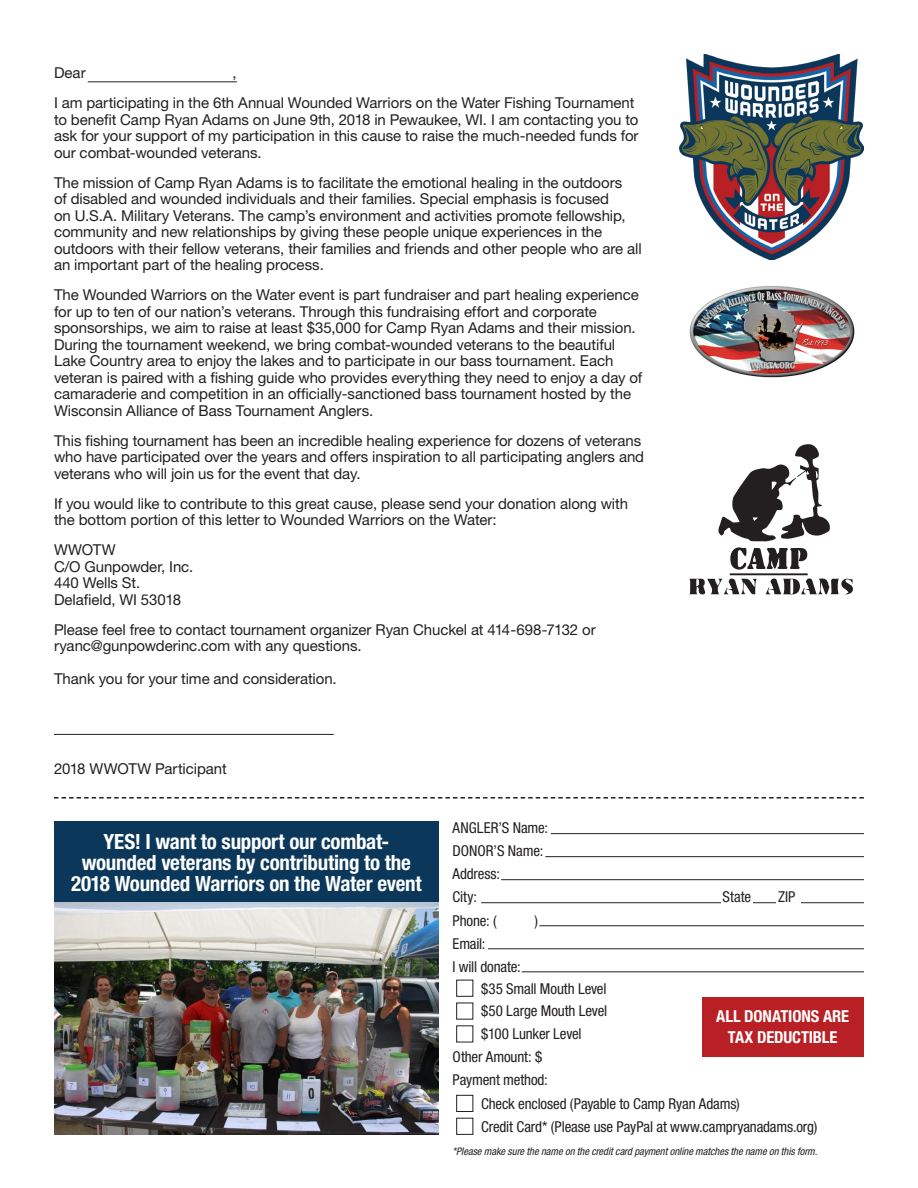
<style>
.page{position:relative;width:918px;height:1188px;background:#fff}
.page>*{position:absolute;margin:0;border:0;box-sizing:border-box;transform-origin:0 0}
.t1{font:700 condensed 21px/21px "Helvetica Neue LT Std";letter-spacing:-.01em;color:#fff;text-align:center}
.t2{font:700 condensed 16.5px/21px "Helvetica Neue LT Std";letter-spacing:-.005em;color:#fff;text-align:center}
.t3{font:15px/16.5px "Helvetica Neue LT Std";letter-spacing:-.005em;color:#231f20}
.t4{font:condensed 15px "Helvetica Neue LT Std";letter-spacing:-.01em;color:#231f20}
.t5{font:italic condensed 10.5px "Helvetica Neue LT Std";letter-spacing:-.005em;color:#231f20}
</style>
<div class="page">
<hr style="left:481px;top:902px;width:383px;height:1px;background:#231f20">
<div style="left:721px;top:889px;width:32px;height:18px;background:#fff"></div>
<div style="left:776px;top:888px;width:25px;height:18px;background:#fff"></div>
<hr style="left:88px;top:81px;width:149px;height:1px;background:#231f20">
<svg style="left:54px;top:797px;width:810px;height:2px"></svg>
<div style="left:54px;top:821px;width:385px;height:88px;background:#0b375a"></div>
<hr style="left:551px;top:833px;width:313px;height:1px;background:#231f20">
<hr style="left:545px;top:856px;width:319px;height:1px;background:#231f20">
<hr style="left:501px;top:879px;width:363px;height:1px;background:#231f20">
<hr style="left:539px;top:925px;width:325px;height:1px;background:#231f20">
<hr style="left:488px;top:948px;width:376px;height:1px;background:#231f20">
<hr style="left:522px;top:971px;width:342px;height:1px;background:#231f20">
<div style="left:456px;top:980px;width:17px;height:17px;border:1px solid #231f20"></div>
<div style="left:456px;top:1095px;width:17px;height:17px;border:1px solid #231f20"></div>
<div style="left:456px;top:1118px;width:17px;height:17px;border:1px solid #231f20"></div>
<img style="left:680px;top:54px;width:184px;height:206px">
<img style="left:689px;top:286px;width:166px;height:92px">
<div style="left:702px;top:997px;width:162px;height:59px;background:#b82025"></div>
<img style="left:54px;top:903px;width:385px;height:232px">
<svg style="left:689px;top:444px;width:164px;height:151px"></svg>
<hr style="left:54px;top:734px;width:280px;height:1px;background:#231f20">
<p class="t3" style="left:54px;top:64px;width:33px">Dear</p>
<p class="t3" style="left:233px;top:64px;width:6px">,</p>
<p class="t3" style="left:54px;top:94px;width:586px">I am participating in the 6th Annual Wounded Warriors on the Water Fishing Tournament to benefit Camp Ryan Adams on June 9th, 2018 in Pewaukee, WI. I am contacting you to ask for your support of my participation in this cause to raise the much-needed funds for our combat-wounded veterans.</p>
<p class="t3" style="left:54px;top:174px;width:589px">The mission of Camp Ryan Adams is to facilitate the emotional healing in the outdoors<br>of disabled and wounded individuals and their families. Special emphasis is focused<br>on U.S.A. Military Veterans. The camp’s environment and activities promote fellowship, community and new relationships by giving these people unique experiences in the outdoors with their fellow veterans, their families and friends and other people who are all an important part of the healing process.</p>
<p class="t3" style="left:54px;top:286px;width:590px">The Wounded Warriors on the Water event is part fundraiser and part healing experience for up to ten of our nation’s veterans. Through this fundraising effort and corporate sponsorships, we aim to raise at least $35,000 for Camp Ryan Adams and their mission.<br>During the tournament weekend, we bring combat-wounded veterans to the beautiful Lake Country area to enjoy the lakes and to participate in our bass tournament. Each veteran is paired with a fishing guide who provides everything they need to enjoy a day of camaraderie and competition in an officially-sanctioned bass tournament hosted by the Wisconsin Alliance of Bass Tournament Anglers.</p>
<p class="t3" style="left:54px;top:432px;width:592px">This fishing tournament has been an incredible healing experience for dozens of veterans who have participated over the years and offers inspiration to all participating anglers and veterans who will join us for the event that day.</p>
<p class="t3" style="left:54px;top:495px;width:576px">If you would like to contribute to this great cause, please send your donation along with the bottom portion of this letter to Wounded Warriors on the Water:</p>
<p class="t3" style="left:54px;top:541px;width:141px">WWOTW<br>C/O Gunpowder, Inc.<br>440 Wells St.<br>Delafield, WI 53018</p>
<p class="t3" style="left:54px;top:621px;width:543px">Please feel free to contact tournament organizer Ryan Chuckel at 414-698-7132 or ryanc@gunpowderinc.com with any questions.</p>
<p class="t3" style="left:54px;top:670px;width:284px">Thank you for your time and consideration.</p>
<p class="t3" style="left:54px;top:760px;width:174px">2018 WWOTW Participant</p>
<p class="t1" style="left:71px;top:831px;width:352px">YES! I want to support our combat&shy;wounded veterans by contributing to the<br>2018 Wounded Warriors on the Water event</p>
<p class="t4" style="left:453px;top:819px;width:97px">ANGLER’S Name:</p>
<p class="t4" style="left:453px;top:842px;width:92px">DONOR’S Name:</p>
<p class="t4" style="left:453px;top:865px;width:49px">Address:</p>
<p class="t4" style="left:453px;top:888px;width:26px">City:</p>
<p class="t4" style="left:723px;top:888px;width:30px">State</p>
<p class="t4" style="left:778px;top:888px;width:19px">ZIP</p>
<p class="t4" style="left:453px;top:912px;width:46px">Phone: (</p>
<p class="t4" style="left:534px;top:912px;width:5px">)</p>
<p class="t4" style="left:453px;top:935px;width:35px">Email:</p>
<p class="t4" style="left:453px;top:958px;width:70px">I will donate:</p>
<p class="t4" style="left:481px;top:980px;width:127px">$35 Small Mouth Level</p>
<p class="t4" style="left:481px;top:1002px;width:128px">$50 Large Mouth Level</p>
<p class="t4" style="left:481px;top:1025px;width:102px">$100 Lunker Level</p>
<p class="t4" style="left:453px;top:1048px;width:91px">Other Amount: $</p>
<p class="t4" style="left:453px;top:1071px;width:97px">Payment method:</p>
<p class="t4" style="left:481px;top:1095px;width:260px">Check enclosed (Payable to Camp Ryan Adams)</p>
<p class="t4" style="left:481px;top:1118px;width:338px">Credit Card* (Please use PayPal at www.campryanadams.org)</p>
<p class="t5" style="left:453px;top:1145px;width:366px">*Please make sure the name on the credit card payment online matches the name on this form.</p>
<p class="t2" style="left:716px;top:1005px;width:135px">ALL DONATIONS ARE<br>TAX DEDUCTIBLE</p>
</div>
